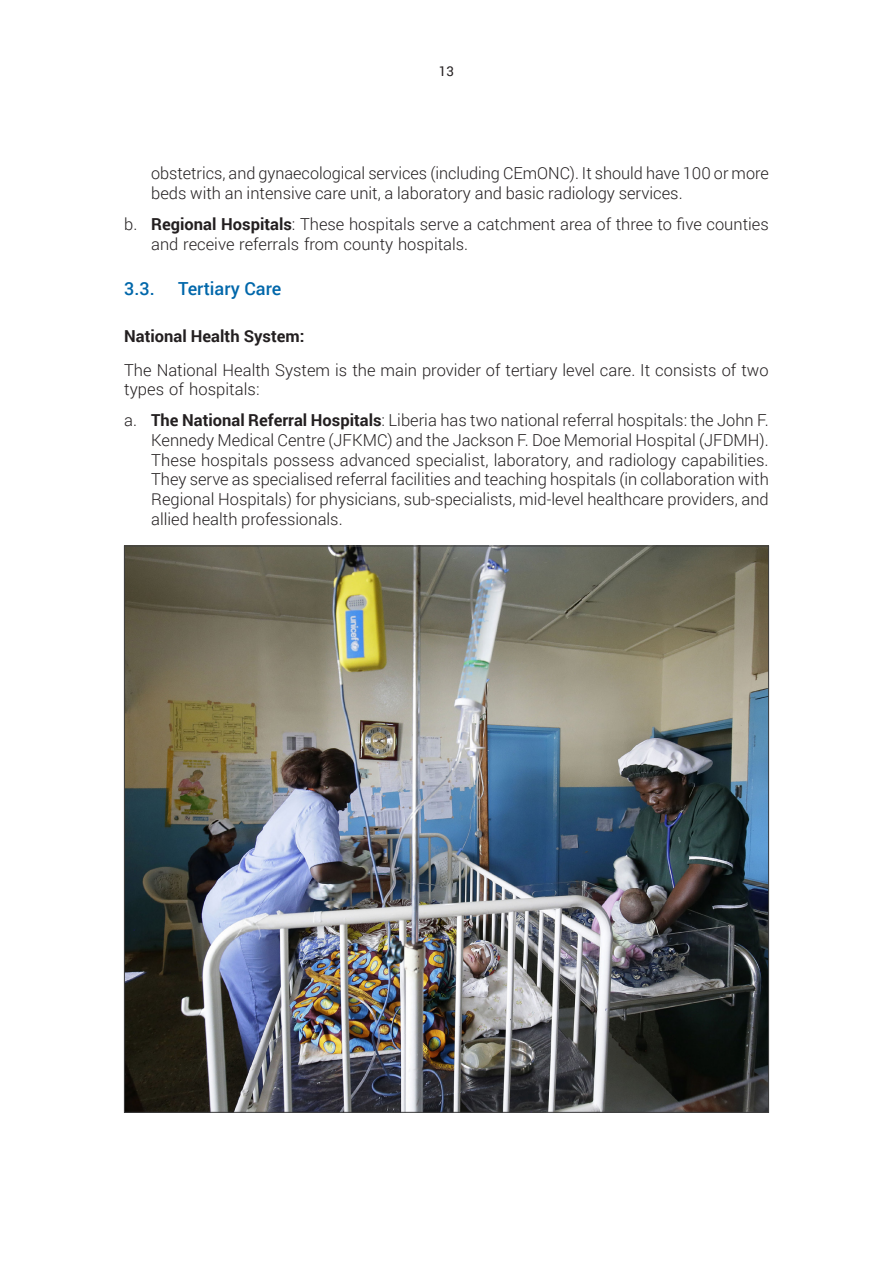
<style>
.page{position:relative;width:893px;height:1263px;background:#fff}
.page>*{position:absolute;margin:0;border:0;box-sizing:border-box;transform-origin:0 0}
.t1{font:500 18px "Roboto";color:#0067aa}
.Running_Text{font:300 16.5px/19.8px "Roboto";color:#231f20}
.Heading_3{font:700 16.5px "Roboto";color:#231f20}
.t2{font:13.5px "Roboto";color:#231f20}
.s1{font-weight:700}
</style>
<div class="page">
<img style="left:126px;top:548px;width:641px;height:562px">
<p class="t2" style="left:439px;top:62px;width:17px">13</p>
<p class="Running_Text" style="left:151px;top:163px;width:619px">obstetrics, and gynaecological services (including CEmONC). It should have 100 or more beds with an intensive care unit, a laboratory and basic radiology services.</p>
<p class="Running_Text" style="left:151px;top:213px;width:619px;text-indent:-27px">b. <span class="s1">Regional Hospitals</span>: These hospitals serve a catchment area of three to five counties and receive referrals from county hospitals.</p>
<p class="t1" style="left:124px;top:276px;width:32px">3.3.</p>
<p class="t1" style="left:178px;top:276px;width:105px">Tertiary Care</p>
<p class="Heading_3" style="left:124px;top:325px;width:182px">National Health System:</p>
<p class="Running_Text" style="left:124px;top:359px;width:646px">The National Health System is the main provider of tertiary level care. It consists of two types of hospitals:</p>
<p class="Running_Text" style="left:151px;top:410px;width:619px;text-align:justify;text-indent:-27px">a. <span class="s1">The National Referral Hospitals</span>: Liberia has two national referral hospitals: the John F.<br>Kennedy Medical Centre (JFKMC) and the Jackson F. Doe Memorial Hospital (JFDMH).<br>These hospitals possess advanced specialist, laboratory, and radiology capabilities.<br>They serve as specialised referral facilities and teaching hospitals (in collaboration with Regional Hospitals) for physicians, sub-specialists, mid-level healthcare providers, and allied health professionals.</p>
</div>
